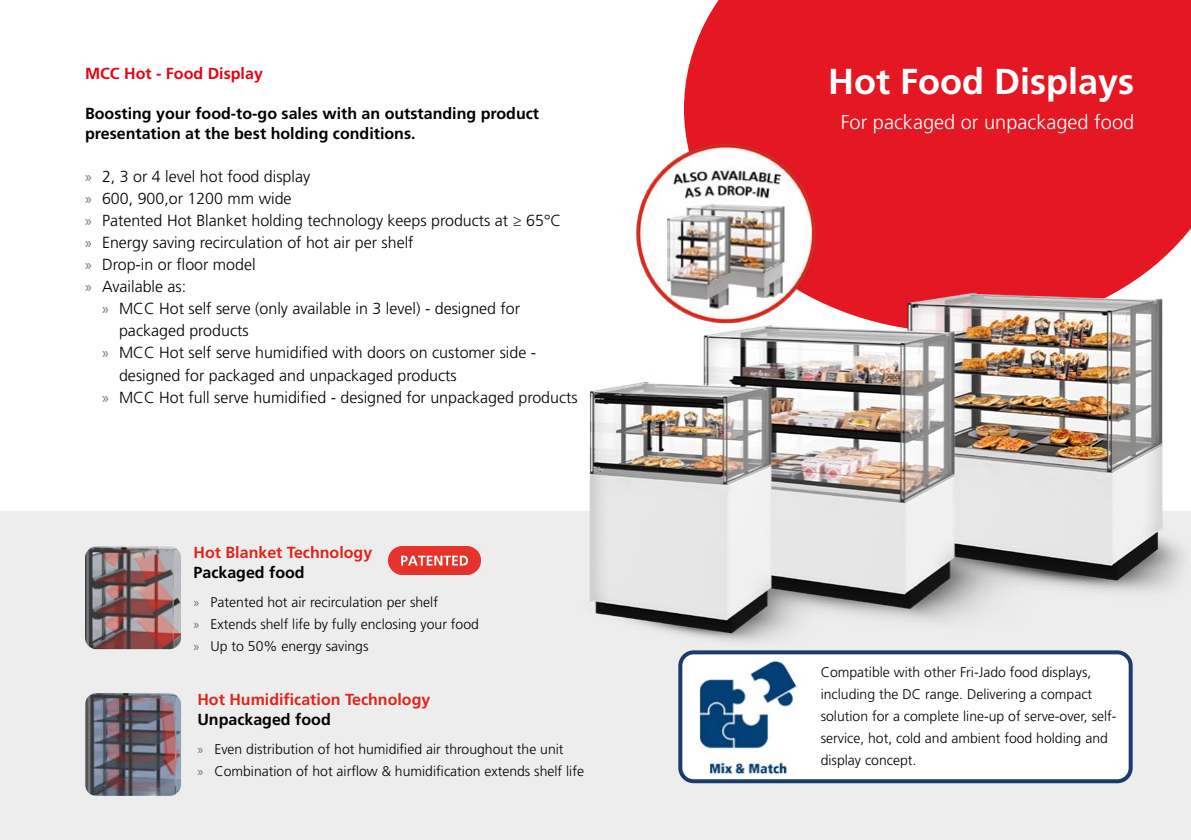
<style>
.page{position:relative;width:1191px;height:840px;background:#fff}
.page>*{position:absolute;margin:0;border:0;box-sizing:border-box;transform-origin:0 0}
.t1{font:700 36px "Frutiger LT Std";color:#fff}
.t2{font:300 20px "Frutiger LT Std";color:#fff}
.t3{font:300 16px "Frutiger LT Std";color:#000}
.t4{font:700 16px/20px "Frutiger LT Std";color:#000}
.t5{font:700 16px "Frutiger LT Std";color:#dd251d}
.t6{font:700 16px "Frutiger LT Std";color:#e30613}
.t7{font:300 14px/22px "Frutiger LT Std";color:#000}
.s1{font-family:"Myriad Pro";font-weight:400;color:#6a727a}
</style>
<div class="page">
<div style="left:0;top:511px;width:1191px;height:328px;background:#ededed"></div>
<div style="left:684px;top:0;width:507px;height:231px;background:#e41723"></div>
<img style="left:488px;top:231px;width:703px;height:498px">
<img style="left:85px;top:546px;width:96px;height:102px">
<img style="left:388px;top:546px;width:92px;height:28px">
<img style="left:85px;top:692px;width:96px;height:103px">
<img style="left:627px;top:134px;width:197px;height:197px">
<div style="left:680px;top:652px;width:450px;height:128px;background:#fff;border-radius:13px"></div>
<div style="left:678px;top:650px;width:454px;height:132px;border:4px solid #193c6c;border-radius:13px"></div>
<img style="left:699px;top:660px;width:98px;height:116px">
<p class="t6" style="left:85px;top:64px;width:179px">MCC Hot - Food Display</p>
<p class="t4" style="left:85px;top:103px;width:455px">Boosting your food-to-go sales with an outstanding product presentation at the best holding conditions.</p>
<p class="t3" style="left:85px;top:168px;width:227px"><span class="s1">»</span> 2, 3 or 4 level hot food display</p>
<p class="t3" style="left:85px;top:190px;width:208px"><span class="s1">»</span> 600, 900,or 1200 mm wide</p>
<p class="t3" style="left:85px;top:212px;width:477px"><span class="s1">»</span> Patented Hot Blanket holding technology keeps products at ≥ 65°C</p>
<p class="t3" style="left:85px;top:234px;width:330px"><span class="s1">»</span> Energy saving recirculation of hot air per shelf</p>
<p class="t3" style="left:85px;top:256px;width:172px"><span class="s1">»</span> Drop-in or floor model</p>
<p class="t3" style="left:85px;top:278px;width:103px"><span class="s1">»</span> Available as:</p>
<p class="t3" style="left:102px;top:300px;width:419px"><span class="s1">»</span> MCC Hot self serve (only available in 3 level) - designed for</p>
<p class="t3" style="left:119px;top:322px;width:131px">packaged products</p>
<p class="t3" style="left:102px;top:344px;width:435px"><span class="s1">»</span> MCC Hot self serve humidified with doors on customer side -</p>
<p class="t3" style="left:119px;top:366px;width:339px">designed for packaged and unpackaged products</p>
<p class="t3" style="left:102px;top:388px;width:477px"><span class="s1">»</span> MCC Hot full serve humidified - designed for unpackaged products</p>
<p class="t5" style="left:193px;top:543px;width:180px">Hot Blanket Technology</p>
<p class="t4" style="left:193px;top:562px;width:113px">Packaged food</p>
<p class="t7" style="left:193px;top:591px;width:287px"><span class="s1">»</span> Patented hot air recirculation per shelf<br><span class="s1">»</span> Extends shelf life by fully enclosing your food <span class="s1">»</span> Up to 50% energy savings</p>
<p class="t5" style="left:197px;top:689px;width:234px">Hot Humidification Technology</p>
<p class="t4" style="left:197px;top:709px;width:135px">Unpackaged food</p>
<p class="t7" style="left:197px;top:737px;width:388px"><span class="s1">»</span> Even distribution of hot humidified air throughout the unit<br><span class="s1">»</span> Combination of hot airflow &amp; humidification extends shelf life</p>
<h1 class="t1" style="left:828px;top:60px;width:307px">Hot Food Displays</h1>
<p class="t2" style="left:840px;top:111px;width:295px">For packaged or unpackaged food</p>
<p class="t7" style="left:820px;top:660px;width:297px">Compatible with other Fri-Jado food displays, including the DC range. Delivering a compact solution for a complete line-up of serve-over, self&shy;service, hot, cold and ambient food holding and display concept.</p>
</div>
